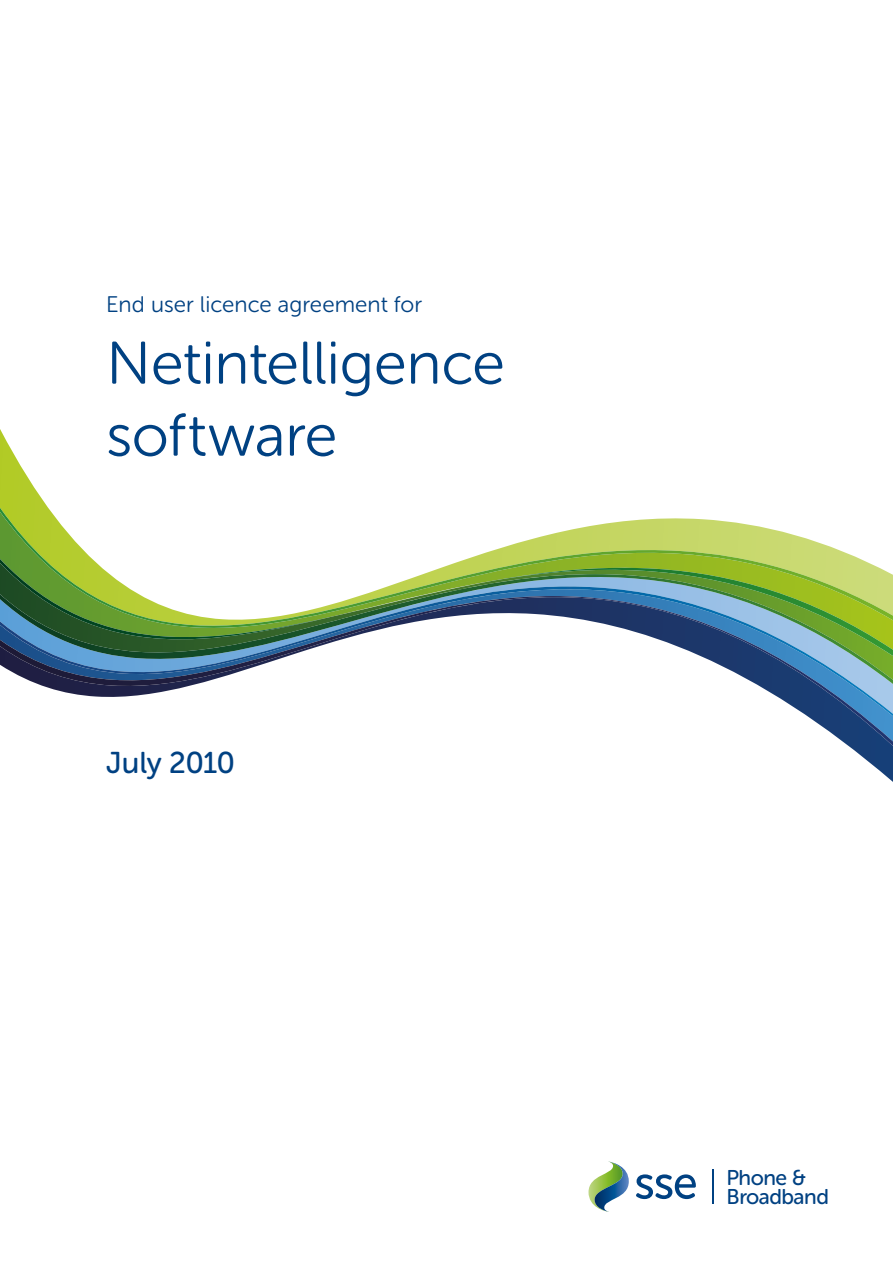
<style>
.page{position:relative;width:893px;height:1263px;background:#fff}
.page>*{position:absolute;margin:0;border:0;box-sizing:border-box;transform-origin:0 0}
.t1{font:60px/72px "Museo Sans Rounded 300";letter-spacing:-.005em;color:#004182}
.t2{font:30px "Museo Sans Rounded 500";letter-spacing:-.02em;color:#004182}
.t3{font:22.5px "Museo Sans Rounded 300";letter-spacing:.005em;color:#004182}
.t4{font:21.3px/19px "Museo Sans Rounded 500";letter-spacing:-.025em;color:#004182}
</style>
<div class="page">
<svg style="left:0;top:429px;width:49px;height:79px"></svg>
<img style="left:0;top:508px;width:860px;height:51px">
<img style="left:0;top:559px;width:888px;height:13px">
<img style="left:0;top:572px;width:893px;height:12px">
<img style="left:0;top:584px;width:893px;height:8px">
<svg style="left:848px;top:746px;width:45px;height:36px"></svg>
<img style="left:0;top:592px;width:893px;height:154px">
<hr style="left:713px;top:1169px;width:1px;height:34px;background:#004182">
<svg style="left:636px;top:1174px;width:60px;height:25px"></svg>
<svg style="left:588px;top:1161px;width:41px;height:51px"></svg>
<p class="t3" style="left:106px;top:292px;width:317px">End user licence agreement for</p>
<h1 class="t1" style="left:106px;top:328px;width:400px">Netintelligence software</h1>
<h2 class="t2" style="left:106px;top:746px;width:130px">July 2010</h2>
<p class="t4" style="left:727px;top:1168px;width:104px">Phone &amp;<br>Broadband</p>
</div>
